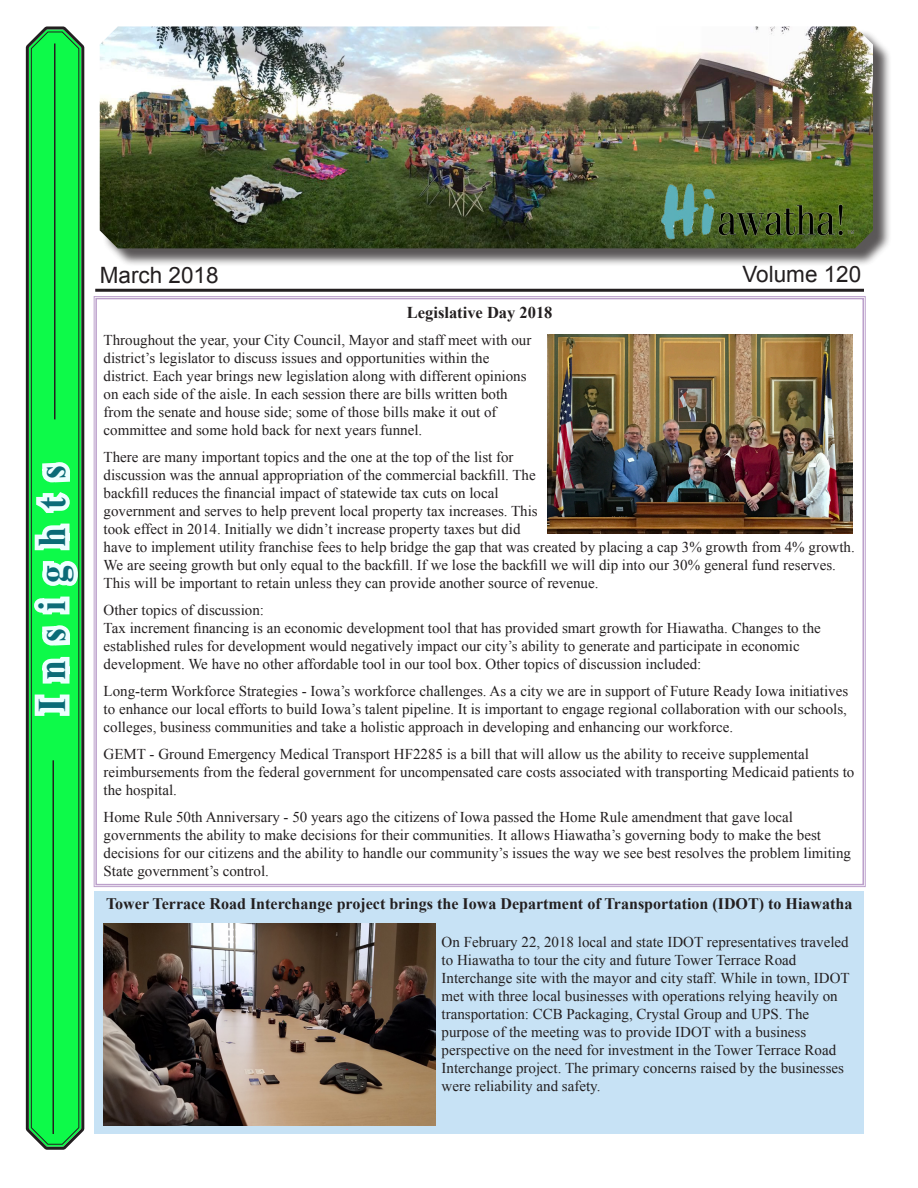
<style>
.page{position:relative;width:918px;height:1188px;background:#fff}
.page>*{position:absolute;margin:0;border:0;box-sizing:border-box;transform-origin:0 0}
.t1{font:700 39px "Times New Roman";color:#0a6b77;scale:.92 1}
.t2{font:22.5px "Arial";color:#231f20}
.t3{font:700 16.5px "Times New Roman";color:#231f20}
.t4{font:700 16.05px "Times New Roman";color:#231f20}
.t5{font:15px/18px "Times New Roman";color:#231f20}
</style>
<div class="page">
<div style="left:102px;top:29px;width:789px;height:238px;background:#231f20;opacity:.75"></div>
<img style="left:100px;top:26px;width:773px;height:222px">
<svg style="left:25px;top:26px;width:60px;height:1124px;background:#558460"></svg>
<svg style="left:30px;top:31px;width:50px;height:1114px;background:#23f058"></svg>
<hr style="left:95px;top:289px;width:769px;height:3px;background:#231f20">
<hr style="left:54px;top:44px;width:2px;height:375px;background:#231f20">
<hr style="left:52px;top:760px;width:2px;height:374px;background:#231f20">
<img style="left:654px;top:179px;width:205px;height:62px">
<svg style="left:94px;top:296px;width:772px;height:591px"></svg>
<img style="left:548px;top:334px;width:305px;height:199px">
<div style="left:94px;top:891px;width:770px;height:243px;background:#c7e2f5"></div>
<img style="left:104px;top:924px;width:332px;height:202px">
<p class="t1" style="left:25px;top:712px;width:270px;rotate:-90deg">I n s i g h t s</p>
<p class="t2" style="left:100px;top:260px;width:120px">March 2018</p>
<p class="t2" style="left:742px;top:259px;width:120px">Volume 120</p>
<p class="t3" style="left:407px;top:301px;width:147px">Legislative Day 2018</p>
<p class="t5" style="left:104px;top:330px;width:429px">Throughout the year, your City Council, Mayor and staff meet with our district’s legislator to discuss issues and opportunities within the</p>
<p class="t5" style="left:104px;top:366px;width:424px">district. Each year brings new legislation along with different opinions on each side of the aisle. In each session there are bills written both from the senate and house side; some of those bills make it out of</p>
<p class="t5" style="left:104px;top:420px;width:320px">committee and some hold back for next years funnel.</p>
<p class="t5" style="left:104px;top:447px;width:434px">There are many important topics and the one at the top of the list for discussion was the annual appropriation of the commercial backfill. The backfill reduces the financial impact of statewide tax cuts on local</p>
<p class="t5" style="left:104px;top:501px;width:753px">government and serves to help prevent local property tax increases. This<br>took effect in 2014. Initially we didn’t increase property taxes but did<br>have to implement utility franchise fees to help bridge the gap that was created by placing a cap 3% growth from 4% growth.<br>We are seeing growth but only equal to the backfill. If we lose the backfill we will dip into our 30% general fund reserves.<br>This will be important to retain unless they can provide another source of revenue.</p>
<p class="t5" style="left:104px;top:600px;width:162px">Other topics of discussion:</p>
<p class="t5" style="left:104px;top:618px;width:719px">Tax increment financing is an economic development tool that has provided smart growth for Hiawatha. Changes to the</p>
<p class="t5" style="left:104px;top:636px;width:698px">established rules for development would negatively impact our city’s ability to generate and participate in economic</p>
<p class="t5" style="left:104px;top:654px;width:599px">development. We have no other affordable tool in our tool box. Other topics of discussion included:</p>
<p class="t5" style="left:104px;top:681px;width:746px;text-align:justify">Long-term Workforce Strategies - Iowa’s workforce challenges. As a city we are in support of Future Ready Iowa initiatives to enhance our local efforts to build Iowa’s talent pipeline. It is important to engage regional collaboration with our schools, colleges, business communities and take a holistic approach in developing and enhancing our workforce.</p>
<p class="t5" style="left:104px;top:744px;width:707px">GEMT - Ground Emergency Medical Transport HF2285 is a bill that will allow us the ability to receive supplemental</p>
<p class="t5" style="left:104px;top:762px;width:752px">reimbursements from the federal government for uncompensated care costs associated with transporting Medicaid patients to the hospital.</p>
<p class="t5" style="left:104px;top:807px;width:691px">Home Rule 50th Anniversary - 50 years ago the citizens of Iowa passed the Home Rule amendment that gave local</p>
<p class="t5" style="left:104px;top:825px;width:749px">governments the ability to make decisions for their communities. It allows Hiawatha’s governing body to make the best decisions for our citizens and the ability to handle our community’s issues the way we see best resolves the problem limiting<br>State government’s control.</p>
<p class="t4" style="left:106px;top:892px;width:748px">Tower Terrace Road Interchange project brings the Iowa Department of Transportation (IDOT) to Hiawatha</p>
<p class="t5" style="left:442px;top:932px;width:409px">On February 22, 2018 local and state IDOT representatives traveled to Hiawatha to tour the city and future Tower Terrace Road</p>
<p class="t5" style="left:442px;top:968px;width:410px">Interchange site with the mayor and city staff. While in town, IDOT met with three local businesses with operations relying heavily on transportation: CCB Packaging, Crystal Group and UPS. The</p>
<p class="t5" style="left:442px;top:1022px;width:404px">purpose of the meeting was to provide IDOT with a business perspective on the need for investment in the Tower Terrace Road Interchange project. The primary concerns raised by the businesses were reliability and safety.</p>
</div>
